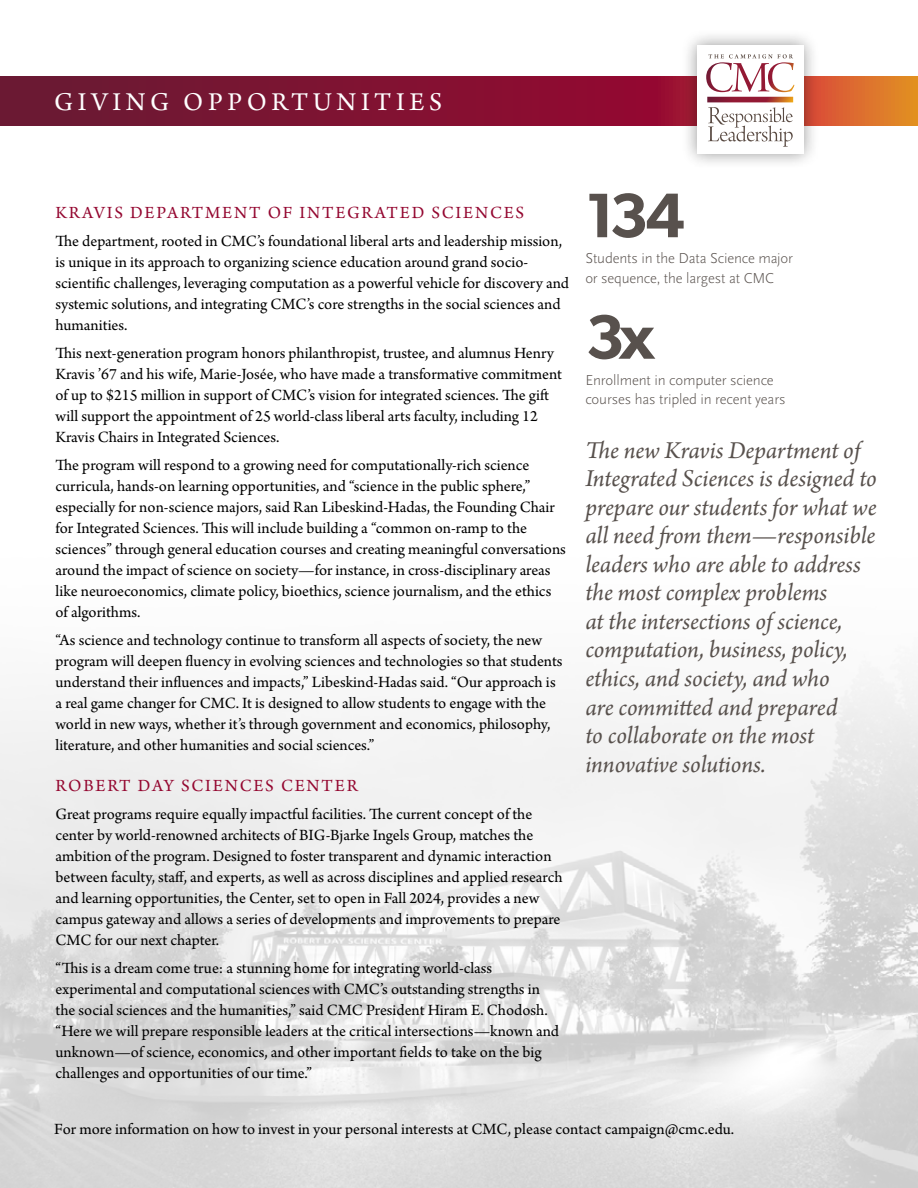
<style>
.page{position:relative;width:918px;height:1188px;background:#fff}
.page>*{position:absolute;margin:0;border:0;box-sizing:border-box;transform-origin:0 0}
.t1{font:600 63px "Gibson";color:#58514d}
.t2{font:27px "Arno Pro";letter-spacing:.17em;color:#fff}
.t3{font:italic 25.5px/28.5px "Arno Pro";letter-spacing:-.005em;color:#58514d}
.t4{font:18px "Arno Pro";letter-spacing:.1em;color:#940730}
.t5{font:16.5px/21px "Arno Pro";color:#000}
.t6{font:300 15px/19.5px "Scala Sans Pro";letter-spacing:-.01em;color:#58514d}
</style>
<div class="page">
<img style="left:0;top:676px;width:918px;height:512px">
<svg style="left:0;top:76px;width:918px;height:49px;background:#8a1e31"></svg>
<div style="left:681px;top:29px;width:138px;height:141px;background:#000;opacity:.4"></div>
<div style="left:697px;top:45px;width:107px;height:109px;background:#fff"></div>
<svg style="left:706px;top:54px;width:88px;height:93px"></svg>
<h2 class="t2" style="left:54px;top:86px;width:390px">GIVING OPPORTUNITIES</h2>
<h3 class="t4" style="left:56px;top:203px;width:470px">KRAVIS DEPARTMENT OF INTEGRATED SCIENCES</h3>
<p class="t5" style="left:56px;top:232px;width:515px">The department, rooted in CMC’s foundational liberal arts and leadership mission, is unique in its approach to organizing science education around grand socio&shy;scientific challenges, leveraging computation as a powerful vehicle for discovery and systemic solutions, and integrating CMC’s core strengths in the social sciences and humanities.</p>
<p class="t5" style="left:56px;top:343px;width:508px">This next-generation program honors philanthropist, trustee, and alumnus Henry Kravis ’67 and his wife, Marie-Josée, who have made a transformative commitment of up to $215 million in support of CMC’s vision for integrated sciences. The gift will support the appointment of 25 world-class liberal arts faculty, including 12<br>Kravis Chairs in Integrated Sciences.</p>
<p class="t5" style="left:56px;top:455px;width:512px">The program will respond to a growing need for computationally-rich science curricula, hands-on learning opportunities, and “science in the public sphere,” especially for non-science majors, said Ran Libeskind-Hadas, the Founding Chair for Integrated Sciences. This will include building a “common on-ramp to the sciences” through general education courses and creating meaningful conversations around the impact of science on society—for instance, in cross-disciplinary areas like neuroeconomics, climate policy, bioethics, science journalism, and the ethics of algorithms.</p>
<p class="t5" style="left:56px;top:630px;width:509px">“As science and technology continue to transform all aspects of society, the new program will deepen fluency in evolving sciences and technologies so that students understand their influences and impacts,” Libeskind-Hadas said. “Our approach is a real game changer for CMC. It is designed to allow students to engage with the world in new ways, whether it’s through government and economics, philosophy, literature, and other humanities and social sciences.”</p>
<h3 class="t4" style="left:56px;top:776px;width:304px">ROBERT DAY SCIENCES CENTER</h3>
<p class="t5" style="left:56px;top:805px;width:509px">Great programs require equally impactful facilities. The current concept of the center by world-renowned architects of BIG-Bjarke Ingels Group, matches the ambition of the program. Designed to foster transparent and dynamic interaction between faculty, staff, and experts, as well as across disciplines and applied research and learning opportunities, the Center, set to open in Fall 2024, provides a new campus gateway and allows a series of developments and improvements to prepare CMC for our next chapter.</p>
<p class="t5" style="left:56px;top:958px;width:505px">“This is a dream come true: a stunning home for integrating world-class experimental and computational sciences with CMC’s outstanding strengths in the social sciences and the humanities,” said CMC President Hiram E. Chodosh. “Here we will prepare responsible leaders at the critical intersections—known and unknown—of science, economics, and other important fields to take on the big challenges and opportunities of our time.”</p>
<p class="t1" style="left:585px;top:178px;width:101px">134</p>
<p class="t6" style="left:585px;top:249px;width:209px">Students in the Data Science major or sequence, the largest at CMC</p>
<p class="t1" style="left:585px;top:299px;width:71px">3x</p>
<p class="t6" style="left:585px;top:370px;width:202px">Enrollment in computer science courses has tripled in recent years</p>
<p class="t3" style="left:585px;top:437px;width:293px">The new Kravis Department of<br>Integrated Sciences is designed to prepare our students for what we all need from them—responsible leaders who are able to address the most complex problems<br>at the intersections of science, computation, business, policy, ethics, and society, and who<br>are committed and prepared<br>to collaborate on the most innovative solutions.</p>
<p class="t5" style="left:54px;top:1119px;width:682px">For more information on how to invest in your personal interests at CMC, please contact campaign@cmc.edu.</p>
</div>
